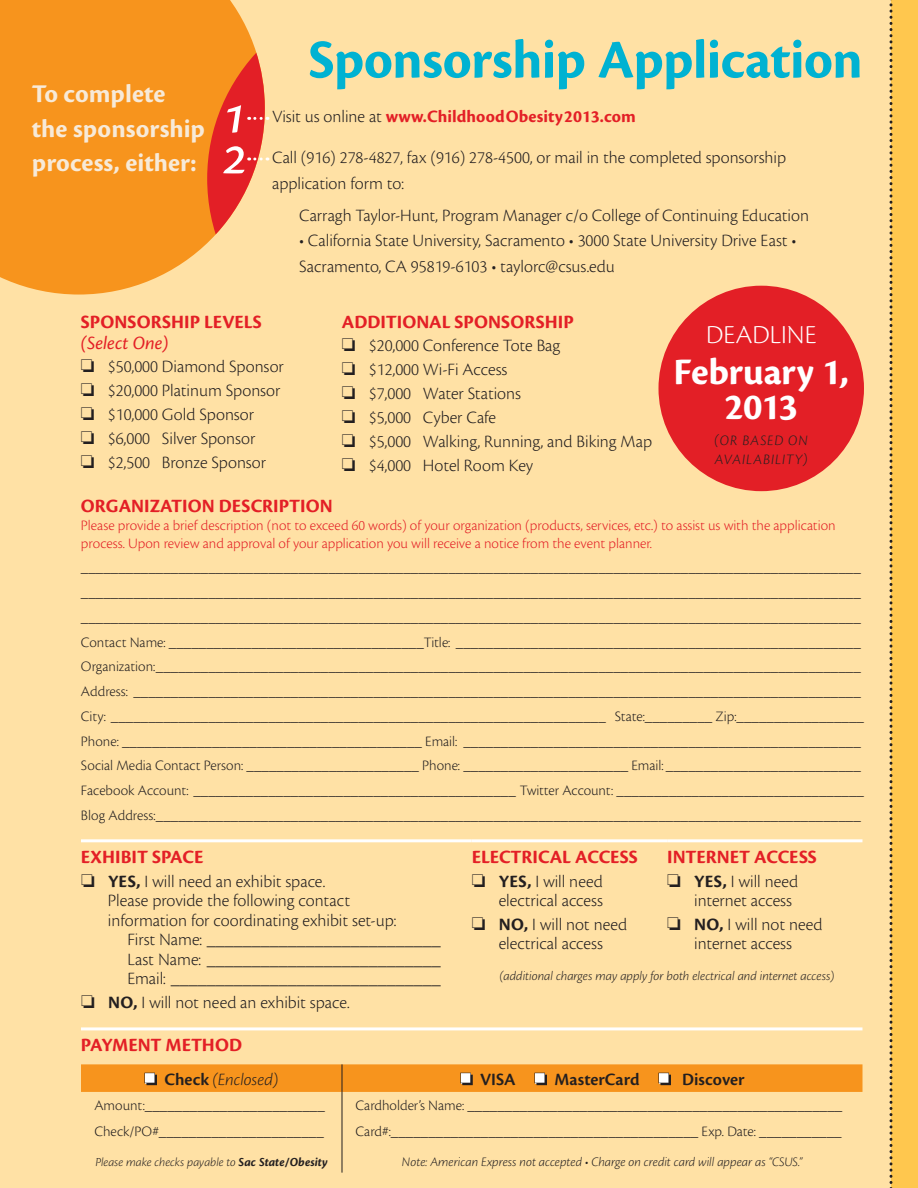
<style>
.page{position:relative;width:918px;height:1188px;background:#ffe1a5}
.page>*{position:absolute;margin:0;border:0;box-sizing:border-box;transform-origin:0 0}
.t1{font:60px "Cronos Pro Capt It";color:#fff}
.t2{font:700 56.7px "Cronos Pro";letter-spacing:-.015em;color:#00b2d2}
.t3{font:700 39px/34.5px "Cronos Pro";letter-spacing:-.015em;color:#fff;text-align:center}
.t4{font:300 27px "Cronos Pro";letter-spacing:.005em;color:#fff}
.t5{font:700 26.55px/34.8px "Cronos Pro";color:#f7ead8}
.t6{font:700 19.5px "Cronos Pro";color:#e31f26}
.t7{font:italic 19.5px "Cronos Pro";color:#e31f26}
.t8{font:300 18px/23.9px "Cronos Pro";color:#231f20}
.t9{font:700 18px "Cronos Pro";letter-spacing:.005em;color:#e31f26}
.t10{font:600 18px "Cronos Pro";color:#231f20}
.t11{font:italic 300 18px "Cronos Pro";letter-spacing:-.005em;color:#231f20}
.t12{font:300 15px/24.8px "Cronos Pro";color:#231f20}
.t13{font:300 15px/18px "Cronos Pro";color:#e31f26}
.t14{font:italic 300 15px/19.5px "Cronos Pro";letter-spacing:.06em;color:#231f20}
.t15{font:italic 300 13.5px "Cronos Pro";letter-spacing:-.005em;color:#231f20}
.t16{font:italic 300 12.75px "Cronos Pro";letter-spacing:-.005em;color:#231f20}
.s1{font-weight:300;color:#231f20}
.s2{font-weight:700}
.s3{font-weight:600;font-style:normal}
</style>
<div class="page">
<div style="left:0;top:0;width:207px;height:295px;background:#f7941d"></div>
<hr style="left:81px;top:839px;width:391px;height:3px;background:#fff">
<hr style="left:472px;top:839px;width:195px;height:3px;background:#fff">
<hr style="left:667px;top:839px;width:195px;height:3px;background:#fff">
<hr style="left:342px;top:1092px;width:1px;height:81px;background:#231f20">
<hr style="left:81px;top:1027px;width:261px;height:3px;background:#fff">
<hr style="left:342px;top:1027px;width:520px;height:3px;background:#fff">
<svg style="left:81px;top:1064px;width:781px;height:28px;background:#f49522"></svg>
<div style="left:658px;top:286px;width:206px;height:205px;background:#e31f26;border-radius:50%"></div>
<div style="left:891px;top:0;width:27px;height:1188px;background:#ffc74e"></div>
<svg style="left:890px;top:0;width:2px;height:1188px"></svg>
<svg style="left:207px;top:0;width:61px;height:243px"></svg>
<h2 class="t2" style="left:309px;top:27px;width:556px">Sponsorship Application</h2>
<h3 class="t5" style="left:32px;top:77px;width:175px">To complete the sponsorship process, either:</h3>
<h1 class="t1" style="left:222px;top:79px;width:28px">1</h1>
<p class="t9" style="left:272px;top:106px;width:365px"><span class="s1">Visit us online at</span> www.ChildhoodObesity2013.com</p>
<h1 class="t1" style="left:222px;top:120px;width:28px">2</h1>
<p class="t8" style="left:272px;top:145px;width:516px;line-height:25.5px">Call (916) 278-4827, fax (916) 278-4500, or mail in the completed sponsorship application form to:</p>
<p class="t8" style="left:299px;top:203px;width:512px">Carragh Taylor-Hunt, Program Manager c/o College of Continuing Education</p>
<p class="t8" style="left:299px;top:228px;width:499px;line-height:25.5px">• California State University, Sacramento • 3000 State University Drive East •<br>Sacramento, CA 95819-6103 • taylorc@csus.edu</p>
<h3 class="t6" style="left:81px;top:310px;width:182px">SPONSORSHIP LEVELS</h3>
<h3 class="t7" style="left:81px;top:331px;width:89px">(Select One)</h3>
<p class="t8" style="left:81px;top:355px;width:205px">❏ $50,000 Diamond Sponsor ❏ $20,000 Platinum Sponsor ❏ $10,000 Gold Sponsor<br>❏ $6,000 Silver Sponsor<br>❏ $2,500 Bronze Sponsor</p>
<h3 class="t6" style="left:342px;top:310px;width:233px">ADDITIONAL SPONSORSHIP</h3>
<p class="t8" style="left:342px;top:334px;width:312px">❏ $20,000 Conference Tote Bag<br>❏ $12,000 Wi-Fi Access<br>❏ $7,000 Water Stations<br>❏ $5,000 Cyber Cafe<br>❏ $5,000 Walking, Running, and Biking Map ❏ $4,000 Hotel Room Key</p>
<h3 class="t4" style="left:706px;top:319px;width:112px">DEADLINE</h3>
<h3 class="t3" style="left:674px;top:356px;width:177px">February 1,<br>2013</h3>
<p class="t14" style="left:715px;top:431px;width:95px">(OR BASED ON<br>AVAILABILITY)</p>
<h3 class="t6" style="left:81px;top:494px;width:253px">ORGANIZATION DESCRIPTION</h3>
<p class="t13" style="left:81px;top:516px;width:756px">Please provide a brief description (not to exceed 60 words) of your organization (products, services, etc.) to assist us with the application process. Upon review and approval of your application you will receive a notice from the event planner.</p>
<p class="t12" style="left:81px;top:555px;width:785px">________________________________________________________________________________________________________ ________________________________________________________________________________________________________ ________________________________________________________________________________________________________ Contact Name: __________________________________Title: ______________________________________________________ Organization:______________________________________________________________________________________________ Address: _________________________________________________________________________________________________ City: __________________________________________________________________ State:_________ Zip:_________________ Phone: ________________________________________ Email: _____________________________________________________ Social Media Contact Person: _______________________ Phone: ______________________ Email: __________________________ Facebook Account: ___________________________________________ Twitter Account: _________________________________ Blog Address:______________________________________________________________________________________________</p>
<h3 class="t6" style="left:81px;top:846px;width:124px">EXHIBIT SPACE</h3>
<p class="t8" style="left:81px;top:869px;width:246px">❏ <span class="s2">YES,</span> I will need an exhibit space.</p>
<p class="t8" style="left:108px;top:889px;width:244px">Please provide the following contact</p>
<p class="t8" style="left:108px;top:908px;width:290px">information for coordinating exhibit set-up:</p>
<p class="t8" style="left:127px;top:928px;width:315px">First Name: __________________________</p>
<p class="t8" style="left:127px;top:947px;width:315px">Last Name: __________________________</p>
<p class="t8" style="left:127px;top:967px;width:315px">Email: ______________________________</p>
<p class="t8" style="left:81px;top:990px;width:270px">❏ <span class="s2">NO,</span> I will not need an exhibit space.</p>
<h3 class="t6" style="left:472px;top:846px;width:168px">ELECTRICAL ACCESS</h3>
<p class="t8" style="left:472px;top:871px;width:133px;line-height:19.5px;text-align:right">❏ <span class="s2">YES,</span> I will need electrical access</p>
<p class="t8" style="left:472px;top:915px;width:157px;line-height:19.5px;text-align:center">❏ <span class="s2">NO,</span> I will not need electrical access</p>
<h3 class="t6" style="left:667px;top:846px;width:151px">INTERNET ACCESS</h3>
<p class="t8" style="left:694px;top:871px;width:106px;line-height:19.5px;text-indent:-27px">❏ <span class="s2">YES,</span> I will need internet access</p>
<p class="t8" style="left:667px;top:915px;width:157px;line-height:19.5px;text-align:center">❏ <span class="s2">NO,</span> I will not need internet access</p>
<p class="t15" style="left:500px;top:968px;width:336px">(additional charges may apply for both electrical and internet access)</p>
<h3 class="t6" style="left:81px;top:1034px;width:163px">PAYMENT METHOD</h3>
<p class="t11" style="left:165px;top:1069px;width:115px"><span class="s3">Check</span> (Enclosed)</p>
<p class="t10" style="left:480px;top:1069px;width:37px">VISA</p>
<p class="t10" style="left:555px;top:1069px;width:87px">MasterCard</p>
<p class="t10" style="left:682px;top:1069px;width:64px">Discover</p>
<p class="t12" style="left:94px;top:1093px;width:232px;line-height:25.5px">Amount:________________________<br>Check/PO#______________________</p>
<p class="t16" style="left:95px;top:1155px;width:234px">Please make checks payable to <span class="s2">Sac State/Obesity</span></p>
<p class="t12" style="left:355px;top:1093px;width:488px;line-height:25.5px">Cardholder’s Name: __________________________________________________<br>Card#:_________________________________________ Exp. Date: ___________</p>
<p class="t15" style="left:402px;top:1154px;width:402px">Note: American Express not accepted • Charge on credit card will appear as “CSUS.”</p>
</div>
